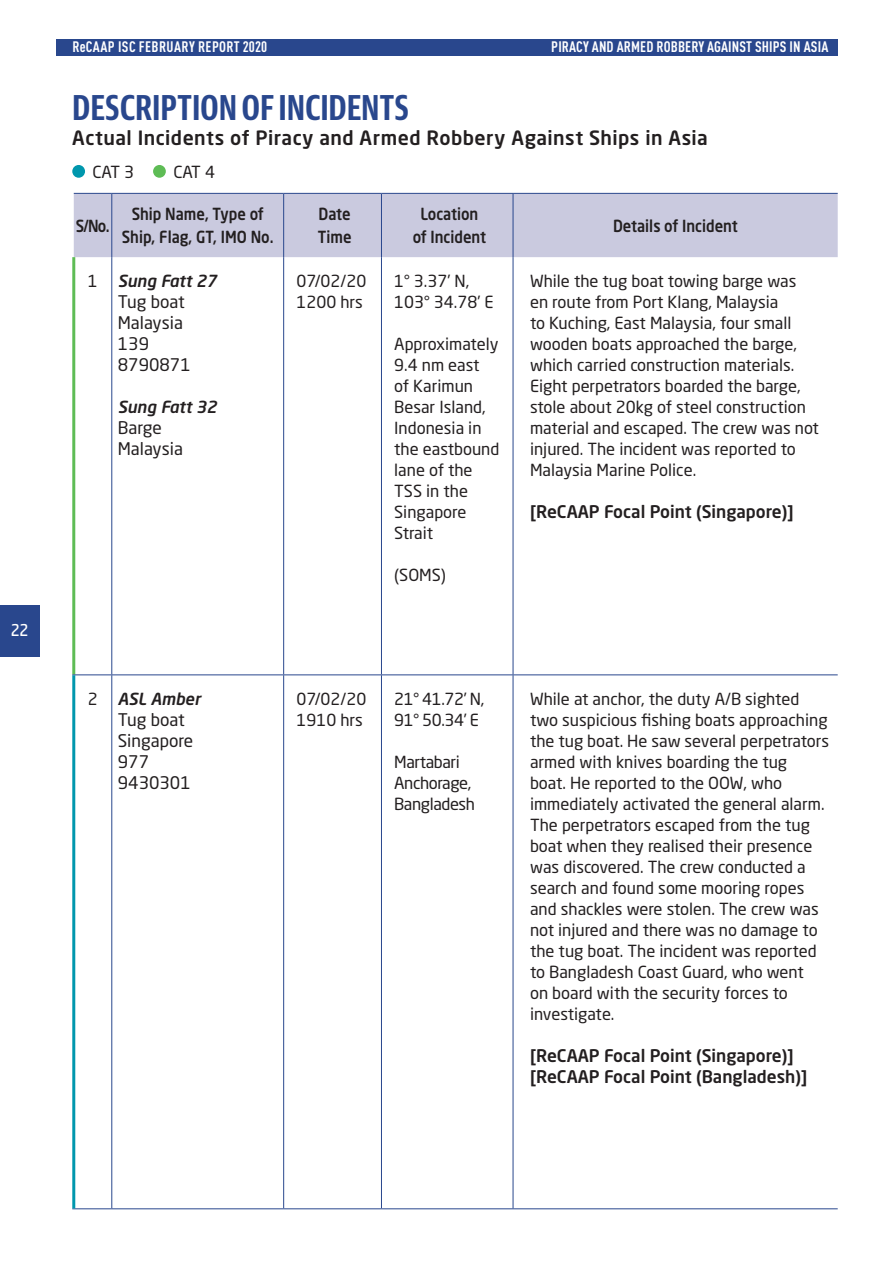
<style>
.page{position:relative;width:893px;height:1263px;background:#fff}
.page>*{position:absolute;margin:0;border:0;box-sizing:border-box;transform-origin:0 0}
.t1{font:600 36px "Guardian Sans X Cond";letter-spacing:.015em;color:#29478d}
.t2{font:500 19.5px "Neo Sans Std";letter-spacing:.025em;color:#231f20}
.t3{font:19.5px "Neuron";color:#fff}
.t4{font:500 17.25px "Neo Sans Std";color:#231f20}
.t5{font:17.25px "Neo Sans Std";color:#231f20}
.t6{font:16.5px/21px "Neo Sans Std";color:#231f20}
.t7{font:500 16.5px "Neo Sans Std";color:#231f20;scale:.9 1}
.t8{font:16.5px/21px "Neo Sans Std";letter-spacing:-.025em;color:#231f20}
.t9{font:italic 500 16.5px "Neo Sans Std";color:#231f20}
.t10{font:700 condensed 15px "DIN Pro";letter-spacing:.01em;color:#fff}
.t11{font:700 condensed 15px "DIN Pro";letter-spacing:.03em;color:#fff}
</style>
<div class="page">
<div style="left:56px;top:39px;width:782px;height:16px;background:#29478d"></div>
<div style="left:0;top:605px;width:39px;height:52px;background:#29478d"></div>
<div style="left:74px;top:194px;width:764px;height:63px;background:#cacadf"></div>
<hr style="left:72px;top:257px;width:3px;height:417px;background:#5ebc55">
<hr style="left:74px;top:193px;width:38px;height:1px;background:#29478d">
<hr style="left:112px;top:193px;width:172px;height:1px;background:#29478d">
<hr style="left:284px;top:193px;width:97px;height:1px;background:#29478d">
<hr style="left:381px;top:193px;width:132px;height:1px;background:#29478d">
<hr style="left:513px;top:193px;width:325px;height:1px;background:#29478d">
<hr style="left:283px;top:194px;width:1px;height:63px;background:#29478d">
<hr style="left:381px;top:194px;width:1px;height:63px;background:#29478d">
<hr style="left:513px;top:194px;width:1px;height:63px;background:#29478d">
<hr style="left:283px;top:257px;width:1px;height:417px;background:#29478d">
<hr style="left:381px;top:257px;width:1px;height:417px;background:#29478d">
<hr style="left:513px;top:257px;width:1px;height:417px;background:#29478d">
<hr style="left:283px;top:675px;width:1px;height:533px;background:#29478d">
<hr style="left:381px;top:675px;width:1px;height:533px;background:#29478d">
<hr style="left:513px;top:675px;width:1px;height:533px;background:#29478d">
<hr style="left:72px;top:1208px;width:40px;height:1px;background:#29478d">
<hr style="left:112px;top:1208px;width:171px;height:1px;background:#29478d">
<hr style="left:283px;top:1208px;width:98px;height:1px;background:#29478d">
<hr style="left:381px;top:1208px;width:132px;height:1px;background:#29478d">
<hr style="left:513px;top:1208px;width:325px;height:1px;background:#29478d">
<hr style="left:111px;top:194px;width:1px;height:63px;background:#29478d">
<hr style="left:111px;top:257px;width:1px;height:417px;background:#29478d">
<hr style="left:111px;top:675px;width:1px;height:533px;background:#29478d">
<hr style="left:72px;top:674px;width:40px;height:1px;background:#29478d">
<hr style="left:112px;top:674px;width:171px;height:1px;background:#29478d">
<hr style="left:283px;top:674px;width:98px;height:1px;background:#29478d">
<hr style="left:381px;top:674px;width:132px;height:1px;background:#29478d">
<hr style="left:513px;top:674px;width:325px;height:1px;background:#29478d">
<hr style="left:72px;top:675px;width:3px;height:533px;background:#0097ad">
<div style="left:72px;top:165px;width:13px;height:13px;background:#0097ad;border-radius:50%"></div>
<div style="left:153px;top:165px;width:13px;height:13px;background:#5ebc55;border-radius:50%"></div>
<p class="t3" style="left:11px;top:620px;width:19px">22</p>
<p class="t11" style="left:72px;top:35px;width:196px">ReCAAP ISC FEBRUARY REPORT 2020</p>
<p class="t10" style="left:551px;top:35px;width:279px">PIRACY AND ARMED ROBBERY AGAINST SHIPS IN ASIA</p>
<p class="t1" style="left:73px;top:82px;width:338px">DESCRIPTION OF INCIDENTS</p>
<p class="t2" style="left:72px;top:125px;width:637px">Actual Incidents of Piracy and Armed Robbery Against Ships in Asia</p>
<p class="t6" style="left:93px;top:161px;width:43px">CAT 3</p>
<p class="t6" style="left:173px;top:161px;width:43px">CAT 4</p>
<p class="t7" style="left:76px;top:215px;width:39px">S/No.</p>
<p class="t7" style="left:132px;top:204px;width:148px">Ship Name, Type of</p>
<p class="t7" style="left:122px;top:226px;width:170px">Ship, Flag, GT, IMO No.</p>
<p class="t7" style="left:319px;top:204px;width:37px">Date</p>
<p class="t7" style="left:318px;top:226px;width:39px">Time</p>
<p class="t7" style="left:420px;top:204px;width:66px">Location</p>
<p class="t7" style="left:413px;top:226px;width:83px">of Incident</p>
<p class="t7" style="left:613px;top:215px;width:140px">Details of Incident</p>
<p class="t6" style="left:88px;top:270px;width:11px">1</p>
<p class="t9" style="left:118px;top:270px;width:101px">Sung Fatt 27</p>
<p class="t5" style="left:118px;top:291px;width:68px">Tug boat</p>
<p class="t5" style="left:118px;top:312px;width:67px">Malaysia</p>
<p class="t5" style="left:118px;top:333px;width:33px">139</p>
<p class="t5" style="left:118px;top:354px;width:75px">8790871</p>
<p class="t9" style="left:118px;top:396px;width:101px">Sung Fatt 32</p>
<p class="t5" style="left:118px;top:417px;width:46px">Barge</p>
<p class="t5" style="left:118px;top:438px;width:67px">Malaysia</p>
<p class="t6" style="left:296px;top:270px;width:71px">07/02/20</p>
<p class="t6" style="left:296px;top:291px;width:68px">1200 hrs</p>
<p class="t6" style="left:394px;top:270px;width:77px">1° 3.37’ N,</p>
<p class="t6" style="left:394px;top:291px;width:101px">103° 34.78’ E</p>
<p class="t6" style="left:394px;top:333px;width:107px">Approximately<br>9.4 nm east<br>of Karimun<br>Besar Island,<br>Indonesia in the eastbound lane of the<br>TSS in the<br>Singapore<br>Strait</p>
<p class="t6" style="left:394px;top:564px;width:53px">(SOMS)</p>
<p class="t6" style="left:530px;top:270px;width:290px">While the tug boat towing barge was<br>en route from Port Klang, Malaysia<br>to Kuching, East Malaysia, four small wooden boats approached the barge, which carried construction materials.<br>Eight perpetrators boarded the barge, stole about 20kg of steel construction material and escaped. The crew was not injured. The incident was reported to Malaysia Marine Police.</p>
<p class="t4" style="left:530px;top:500px;width:265px">[ReCAAP Focal Point (Singapore)]</p>
<p class="t6" style="left:88px;top:688px;width:11px">2</p>
<p class="t9" style="left:118px;top:688px;width:84px">ASL Amber</p>
<p class="t5" style="left:118px;top:709px;width:68px">Tug boat</p>
<p class="t5" style="left:118px;top:730px;width:77px">Singapore</p>
<p class="t5" style="left:118px;top:751px;width:33px">977</p>
<p class="t5" style="left:118px;top:772px;width:75px">9430301</p>
<p class="t6" style="left:296px;top:688px;width:71px">07/02/20</p>
<p class="t6" style="left:296px;top:709px;width:68px">1910 hrs</p>
<p class="t6" style="left:394px;top:688px;width:92px">21° 41.72’ N,</p>
<p class="t6" style="left:394px;top:709px;width:86px">91° 50.34’ E</p>
<p class="t8" style="left:394px;top:751px;width:82px">Martabari<br>Anchorage,<br>Bangladesh</p>
<p class="t6" style="left:530px;top:688px;width:301px">While at anchor, the duty A/B sighted two suspicious fishing boats approaching the tug boat. He saw several perpetrators armed with knives boarding the tug<br>boat. He reported to the OOW, who immediately activated the general alarm.<br>The perpetrators escaped from the tug boat when they realised their presence was discovered. The crew conducted a search and found some mooring ropes and shackles were stolen. The crew was not injured and there was no damage to the tug boat. The incident was reported to Bangladesh Coast Guard, who went<br>on board with the security forces to investigate.</p>
<p class="t4" style="left:530px;top:1044px;width:265px">[ReCAAP Focal Point (Singapore)]</p>
<p class="t4" style="left:530px;top:1065px;width:279px">[ReCAAP Focal Point (Bangladesh)]</p>
</div>
